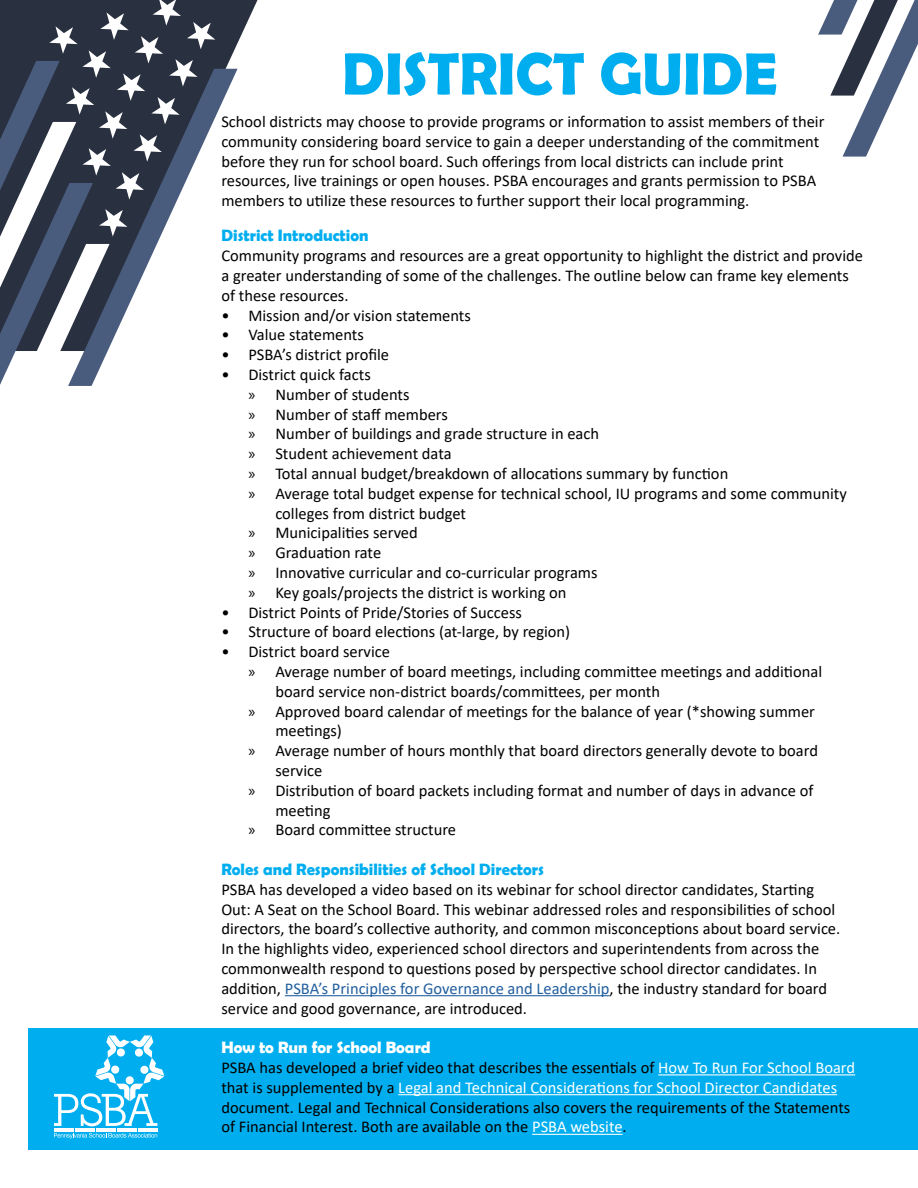
<style>
.page{position:relative;width:918px;height:1188px;background:#fff}
.page>*{position:absolute;margin:0;border:0;box-sizing:border-box;transform-origin:0 0}
.t1{font:700 60px "Berlin Sans FB Demi";color:#00aeef}
.t2{font:16.5px/19.8px "Calibri";color:#000}
.t3{font:700 16.5px "Berlin Sans FB Demi";color:#00aeef}
.t4{font:700 16.5px "Berlin Sans FB Demi";color:#fff}
.s1{font-family:"Myriad Pro"}
.s2{color:#215e9e}
.s3{color:#fff}
</style>
<div class="page">
<svg style="left:215px;top:0;width:43px;height:69px;fill:#293040"></svg>
<svg style="left:215px;top:69px;width:23px;height:49px"></svg>
<svg style="left:818px;top:0;width:100px;height:157px"></svg>
<svg style="left:0;top:0;width:215px;height:386px"></svg>
<div style="left:29px;top:1028px;width:889px;height:121px;background:#00aeef"></div>
<hr style="left:285px;top:995px;width:325px;height:1px;background:#215e9e">
<hr style="left:658px;top:1074px;width:197px;height:1px;background:#fff">
<hr style="left:398px;top:1094px;width:439px;height:1px;background:#fff">
<hr style="left:532px;top:1134px;width:91px;height:1px;background:#fff">
<hr style="left:54px;top:1128px;width:19px;height:3px;background:#fff">
<hr style="left:75px;top:1128px;width:19px;height:3px;background:#fff">
<hr style="left:96px;top:1128px;width:19px;height:3px;background:#fff">
<hr style="left:117px;top:1128px;width:19px;height:3px;background:#fff">
<hr style="left:138px;top:1128px;width:19px;height:3px;background:#fff">
<svg style="left:54px;top:1035px;width:110px;height:91px"></svg>
<svg style="left:54px;top:1133px;width:103px;height:6px"></svg>
<h1 class="t1" style="left:342px;top:39px;width:437px">DISTRICT GUIDE</h1>
<p class="t2" style="left:221px;top:111px;width:605px">School districts may choose to provide programs or information to assist members of their community considering board service to gain a deeper understanding of the commitment before they run for school board. Such offerings from local districts can include print resources, live trainings or open houses. PSBA encourages and grants permission to PSBA members to utilize these resources to further support their local programming.</p>
<p class="t3" style="left:221px;top:226px;width:149px">District Introduction</p>
<p class="t2" style="left:221px;top:245px;width:643px">Community programs and resources are a great opportunity to highlight the district and provide a greater understanding of some of the challenges. The outline below can frame key elements of these resources.</p>
<p class="t2" style="left:221px;top:305px;width:251px">• Mission and/or vision statements</p>
<p class="t2" style="left:221px;top:325px;width:144px">• Value statements</p>
<p class="t2" style="left:221px;top:344px;width:169px">• PSBA’s district profile</p>
<p class="t2" style="left:221px;top:364px;width:151px">• District quick facts</p>
<p class="t2" style="left:248px;top:384px;width:163px"><span class="s1">»</span> Number of students</p>
<p class="t2" style="left:248px;top:404px;width:201px"><span class="s1">»</span> Number of staff members</p>
<p class="t2" style="left:248px;top:424px;width:352px"><span class="s1">»</span> Number of buildings and grade structure in each</p>
<p class="t2" style="left:248px;top:443px;width:205px"><span class="s1">»</span> Student achievement data</p>
<p class="t2" style="left:248px;top:463px;width:481px"><span class="s1">»</span> Total annual budget/breakdown of allocations summary by function</p>
<p class="t2" style="left:248px;top:483px;width:600px"><span class="s1">»</span> Average total budget expense for technical school, IU programs and some community</p>
<p class="t2" style="left:275px;top:503px;width:192px">colleges from district budget</p>
<p class="t2" style="left:248px;top:523px;width:171px"><span class="s1">»</span> Municipalities served</p>
<p class="t2" style="left:248px;top:542px;width:134px"><span class="s1">»</span> Graduation rate</p>
<p class="t2" style="left:248px;top:562px;width:351px"><span class="s1">»</span> Innovative curricular and co-curricular programs</p>
<p class="t2" style="left:248px;top:582px;width:320px"><span class="s1">»</span> Key goals/projects the district is working on</p>
<p class="t2" style="left:221px;top:602px;width:302px">• District Points of Pride/Stories of Success</p>
<p class="t2" style="left:221px;top:622px;width:350px">• Structure of board elections (at-large, by region)</p>
<p class="t2" style="left:221px;top:641px;width:170px">• District board service</p>
<p class="t2" style="left:248px;top:661px;width:575px"><span class="s1">»</span> Average number of board meetings, including committee meetings and additional</p>
<p class="t2" style="left:275px;top:681px;width:386px">board service non-district boards/committees, per month</p>
<p class="t2" style="left:248px;top:701px;width:568px"><span class="s1">»</span> Approved board calendar of meetings for the balance of year (*showing summer</p>
<p class="t2" style="left:275px;top:721px;width:68px">meetings)</p>
<p class="t2" style="left:248px;top:740px;width:571px"><span class="s1">»</span> Average number of hours monthly that board directors generally devote to board</p>
<p class="t2" style="left:275px;top:760px;width:49px">service</p>
<p class="t2" style="left:248px;top:780px;width:567px"><span class="s1">»</span> Distribution of board packets including format and number of days in advance of</p>
<p class="t2" style="left:275px;top:800px;width:57px">meeting</p>
<p class="t2" style="left:248px;top:820px;width:209px"><span class="s1">»</span> Board committee structure</p>
<p class="t3" style="left:221px;top:860px;width:324px">Roles and Responsibilities of School Directors</p>
<p class="t2" style="left:221px;top:879px;width:621px">PSBA has developed a video based on its webinar for school director candidates, Starting Out: A Seat on the School Board. This webinar addressed roles and responsibilities of school directors, the board’s collective authority, and common misconceptions about board service.<br>In the highlights video, experienced school directors and superintendents from across the commonwealth respond to questions posed by perspective school director candidates. In addition, <span class="s2">PSBA’s Principles for Governance and Leadership</span>, the industry standard for board service and good governance, are introduced.</p>
<p class="t4" style="left:221px;top:1038px;width:211px">How to Run for School Board</p>
<p class="t2" style="left:221px;top:1057px;width:635px">PSBA has developed a brief video that describes the essentials of <span class="s3">How To Run For School Board </span>that is supplemented by a <span class="s3">Legal and Technical Considerations for School Director Candidates </span>document. Legal and Technical Considerations also covers the requirements of the Statements of Financial Interest. Both are available on the <span class="s3">PSBA website</span>.</p>
</div>
